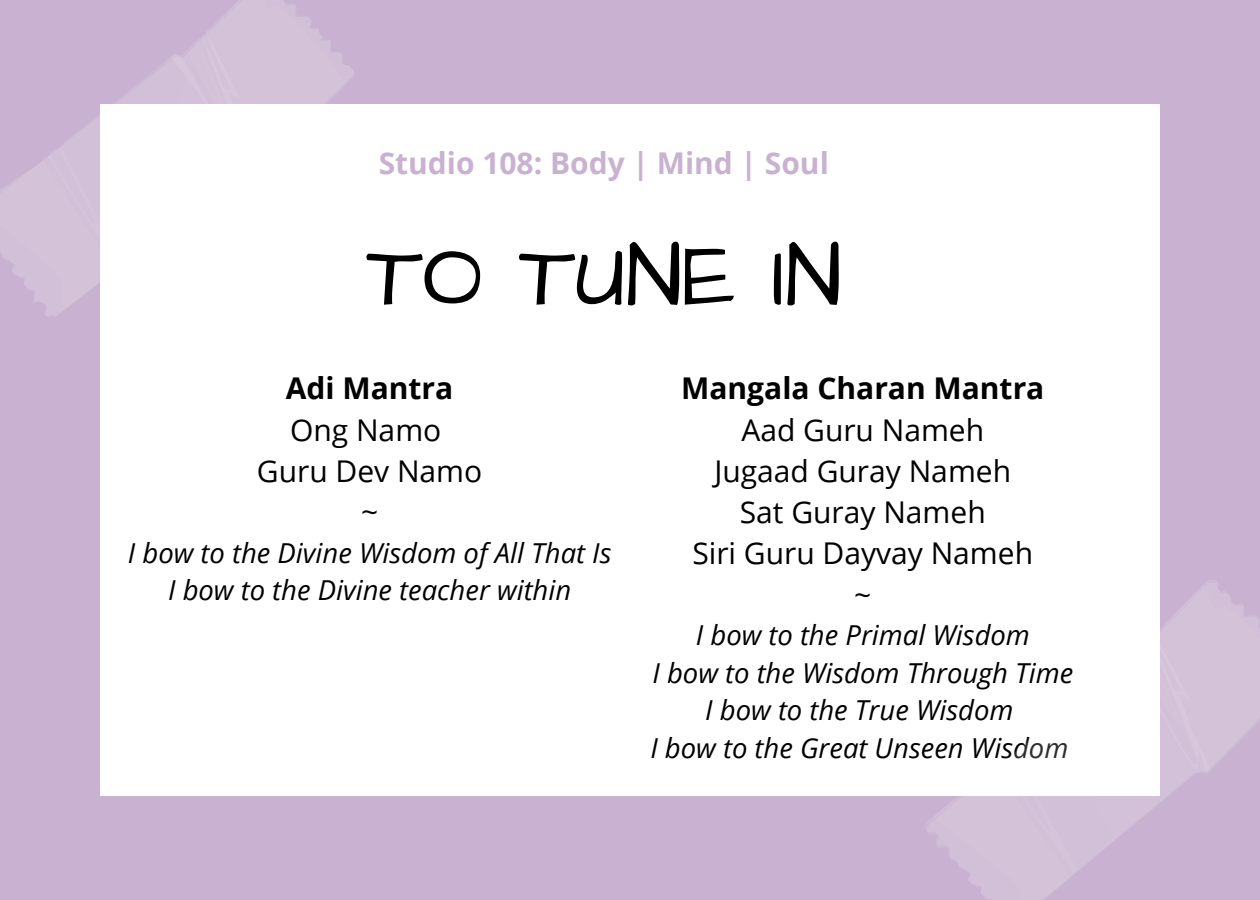
<style>
.page{position:relative;width:1260px;height:900px;background:#c9b2d1}
.page>*{position:absolute;margin:0;border:0;box-sizing:border-box;transform-origin:0 0}
.t1{font:90px "Architects Daughter";color:#000}
.t2{font:30px/41.2px "Open Sans";color:#000;text-align:center}
.t3{font:700 30px "Open Sans";color:#000}
.t4{font:700 30px "Open Sans";color:#c9b2d1}
.t5{font:italic 27.5px/37.5px "Open Sans";color:#000;text-align:center}
</style>
<div class="page">
<div style="left:100px;top:104px;width:1059px;height:692px;background:#fff"></div>
<svg style="left:0;top:0;width:354px;height:316px"></svg>
<svg style="left:927px;top:568px;width:333px;height:332px"></svg>
<p class="t4" style="left:379px;top:142px;width:452px">Studio 108: Body | Mind | Soul</p>
<h1 class="t1" style="left:366px;top:216px;width:477px">TO TUNE IN</h1>
<p class="t3" style="left:286px;top:367px;width:169px">Adi Mantra</p>
<p class="t2" style="left:257px;top:408px;width:227px">Ong Namo<br>Guru Dev Namo ~</p>
<p class="t5" style="left:128px;top:533px;width:485px">I bow to the Divine Wisdom of All That Is<br>I bow to the Divine teacher within</p>
<p class="t3" style="left:681px;top:367px;width:365px">Mangala Charan Mantra</p>
<p class="t2" style="left:692px;top:408px;width:342px">Aad Guru Nameh<br>Jugaad Guray Nameh<br>Sat Guray Nameh<br>Siri Guru Dayvay Nameh ~</p>
<p class="t5" style="left:650px;top:616px;width:424px">I bow to the Primal Wisdom<br>I bow to the Wisdom Through Time<br>I bow to the True Wisdom<br>I bow to the Great Unseen Wisdom</p>
</div>
